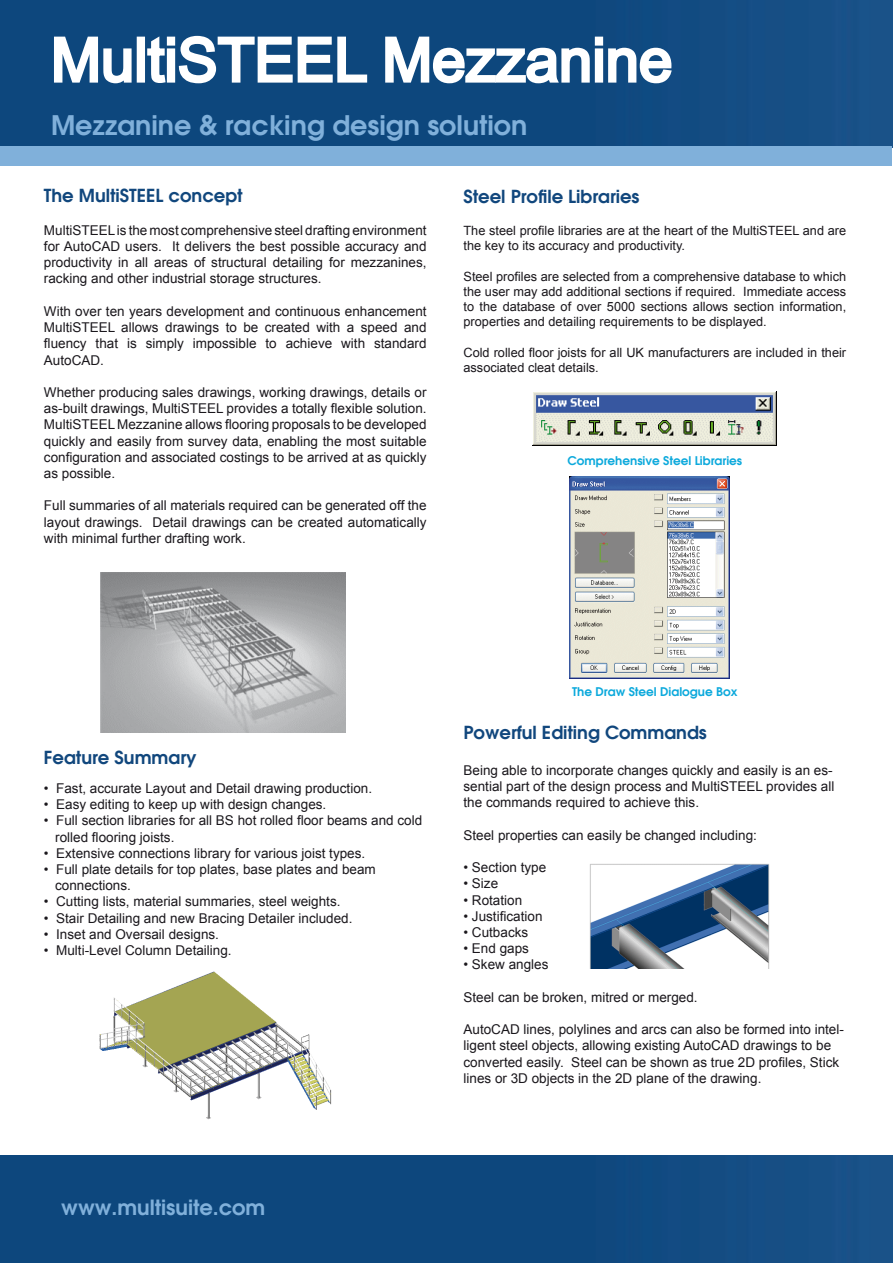
<style>
.page{position:relative;width:893px;height:1263px;background:#fff}
.page>*{position:absolute;margin:0;border:0;box-sizing:border-box;transform-origin:0 0}
.t1{font:60px "Arial";color:#fff}
.t2{font:600 27px "Avant Garde";color:#80b0da}
.t3{font:600 21px "Avant Garde";color:#80b0da}
.t4{font:600 18px "Avant Garde";color:#11477d}
.t5{font:13.5px/16.2px "Arial";color:#1a171c;text-align:justify}
.t6{font:12.75px/15.3px "Arial";color:#1a171c}
.t7{font:600 12px "Avant Garde";color:#0ca9dc}
</style>
<div class="page">
<img style="left:0;top:0;width:893px;height:148px">
<svg style="left:52px;top:26px;width:81px;height:59px"></svg>
<div style="left:137px;top:37px;width:8px;height:46px;border:3px solid #fff"></div>
<svg style="left:146px;top:34px;width:223px;height:51px"></svg>
<svg style="left:384px;top:26px;width:290px;height:59px"></svg>
<img style="left:0;top:1156px;width:893px;height:107px">
<img style="left:532px;top:392px;width:245px;height:54px">
<div style="left:1px;top:147px;width:891px;height:19px;background:#80b0da"></div>
<img style="left:101px;top:573px;width:244px;height:160px">
<img style="left:99px;top:971px;width:233px;height:149px">
<img style="left:570px;top:476px;width:160px;height:203px">
<img style="left:590px;top:864px;width:180px;height:104px">
<h1 class="t1" style="left:51px;top:21px;width:623px">MultiSTEEL Mezzanine</h1>
<h2 class="t2" style="left:51px;top:107px;width:478px">Mezzanine &amp; racking design solution</h2>
<h3 class="t4" style="left:44px;top:184px;width:200px">The MultiSTEEL concept</h3>
<p class="t5" style="left:44px;top:222px;width:384px">MultiSTEEL is the most comprehensive steel drafting environment for AutoCAD users. It delivers the best possible accuracy and productivity in all areas of structural detailing for mezzanines, racking and other industrial storage structures.</p>
<p class="t5" style="left:44px;top:303px;width:384px">With over ten years development and continuous enhancement MultiSTEEL allows drawings to be created with a speed and fluency that is simply impossible to achieve with standard AutoCAD.</p>
<p class="t5" style="left:44px;top:384px;width:384px">Whether producing sales drawings, working drawings, details or as-built drawings, MultiSTEEL provides a totally flexible solution.<br>MultiSTEEL Mezzanine allows flooring proposals to be developed quickly and easily from survey data, enabling the most suitable configuration and associated costings to be arrived at as quickly as possible.</p>
<p class="t5" style="left:44px;top:498px;width:384px">Full summaries of all materials required can be generated off the layout drawings. Detail drawings can be created automatically with minimal further drafting work.</p>
<h3 class="t4" style="left:463px;top:185px;width:178px">Steel Profile Libraries</h3>
<p class="t6" style="left:463px;top:223px;width:384px">The steel profile libraries are at the heart of the MultiSTEEL and are the key to its accuracy and productivity.</p>
<p class="t6" style="left:463px;top:269px;width:384px;text-align:justify">Steel profiles are selected from a comprehensive database to which the user may add additional sections if required. Immediate access to the database of over 5000 sections allows section information, properties and detailing requirements to be displayed.</p>
<p class="t6" style="left:463px;top:345px;width:384px">Cold rolled floor joists for all UK manufacturers are included in their associated cleat details.</p>
<p class="t7" style="left:567px;top:453px;width:176px">Comprehensive Steel Libraries</p>
<h3 class="t4" style="left:44px;top:746px;width:154px">Feature Summary</h3>
<p class="t5" style="left:44px;top:780px;width:330px">• Fast, accurate Layout and Detail drawing production.</p>
<p class="t5" style="left:44px;top:796px;width:284px">• Easy editing to keep up with design changes.</p>
<p class="t5" style="left:55px;top:813px;width:369px;text-indent:-11px">• Full section libraries for all BS hot rolled floor beams and cold rolled flooring joists.</p>
<p class="t5" style="left:44px;top:845px;width:323px">• Extensive connections library for various joist types.</p>
<p class="t5" style="left:55px;top:861px;width:322px;text-indent:-11px">• Full plate details for top plates, base plates and beam connections.</p>
<p class="t5" style="left:44px;top:894px;width:298px">• Cutting lists, material summaries, steel weights.</p>
<p class="t5" style="left:44px;top:910px;width:310px">• Stair Detailing and new Bracing Detailer included.</p>
<p class="t5" style="left:44px;top:926px;width:177px">• Inset and Oversail designs.</p>
<p class="t5" style="left:44px;top:942px;width:189px">• Multi-Level Column Detailing.</p>
<p class="t7" style="left:572px;top:683px;width:167px">The Draw Steel Dialogue Box</p>
<h3 class="t4" style="left:463px;top:720px;width:245px">Powerful Editing Commands</h3>
<p class="t5" style="left:463px;top:762px;width:372px;text-align:left">Being able to incorporate changes quickly and easily is an es&shy;sential part of the design process and MultiSTEEL provides all the commands required to achieve this.</p>
<p class="t5" style="left:463px;top:827px;width:295px">Steel properties can easily be changed including:</p>
<p class="t5" style="left:463px;top:859px;width:84px">• Section type</p>
<p class="t5" style="left:463px;top:876px;width:36px">• Size</p>
<p class="t5" style="left:463px;top:892px;width:60px">• Rotation</p>
<p class="t5" style="left:463px;top:908px;width:81px">• Justification</p>
<p class="t5" style="left:463px;top:924px;width:66px">• Cutbacks</p>
<p class="t5" style="left:463px;top:940px;width:67px">• End gaps</p>
<p class="t5" style="left:463px;top:957px;width:87px">• Skew angles</p>
<p class="t5" style="left:463px;top:989px;width:236px">Steel can be broken, mitred or merged.</p>
<p class="t5" style="left:463px;top:1021px;width:382px;text-align:left">AutoCAD lines, polylines and arcs can also be formed into intel&shy;ligent steel objects, allowing existing AutoCAD drawings to be converted easily. Steel can be shown as true 2D profiles, Stick lines or 3D objects in the 2D plane of the drawing.</p>
<h3 class="t3" style="left:61px;top:1193px;width:206px">www.multisuite.com</h3>
</div>
